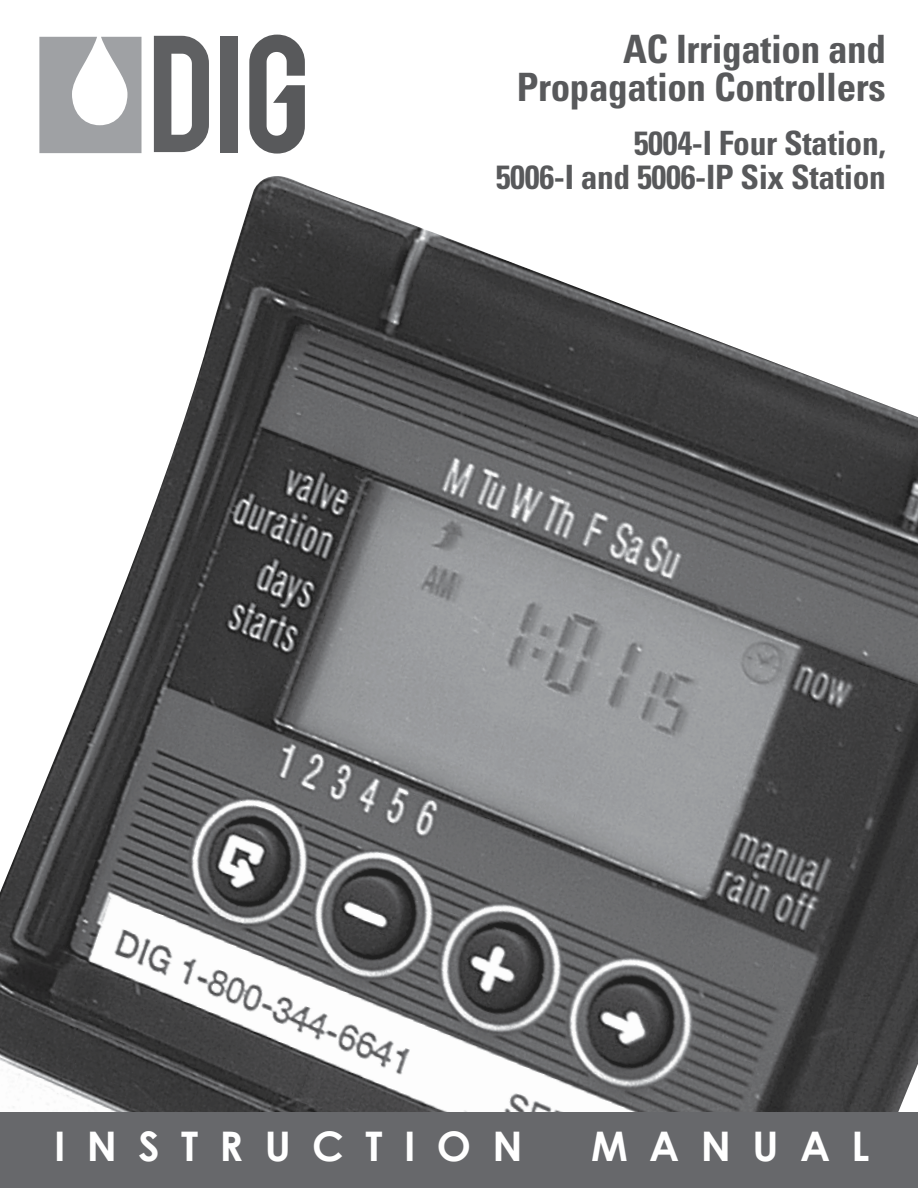
<style>
.page{position:relative;width:918px;height:1188px;background:#fff}
.page>*{position:absolute;margin:0;border:0;box-sizing:border-box;transform-origin:0 0}
.t1{font:700 40.8px "Century Gothic";letter-spacing:.525em;color:#fff}
.t2{font:700 condensed 39px/37.8px "Univers";letter-spacing:-.01em;color:#58595b;text-align:right}
.t3{font:700 condensed 33.6px/33.6px "Univers";letter-spacing:-.01em;color:#58595b;text-align:right}
</style>
<div class="page">
<img style="left:0;top:176px;width:918px;height:937px">
<div style="left:0;top:1113px;width:918px;height:75px;background:#67686b"></div>
<svg style="left:154px;top:36px;width:55px;height:116px"></svg>
<div style="left:221px;top:36px;width:17px;height:116px;background:#5f6062"></div>
<svg style="left:249px;top:35px;width:56px;height:119px"></svg>
<svg style="left:39px;top:37px;width:103px;height:116px"></svg>
<p class="t2" style="left:517px;top:30px;width:370px">AC Irrigation and<br>Propagation Controllers</p>
<p class="t3" style="left:496px;top:126px;width:392px">5004-I Four Station,<br>5006-I and 5006-IP Six Station</p>
<p class="t1" style="left:54px;top:1115px;width:470px">INSTRUCTION</p>
<p class="t1" style="left:591px;top:1115px;width:280px">MANUAL</p>
</div>
